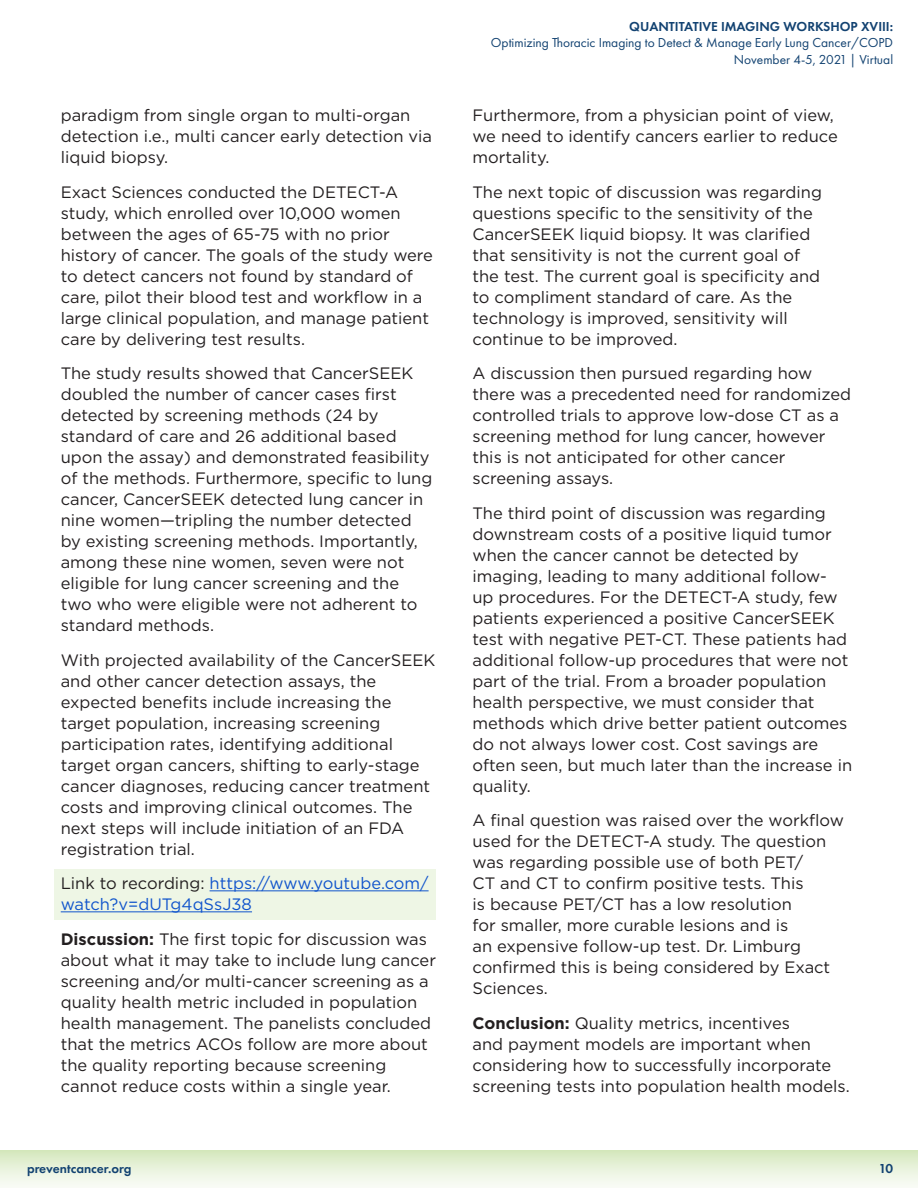
<style>
.page{position:relative;width:918px;height:1188px;background:#fff}
.page>*{position:absolute;margin:0;border:0;box-sizing:border-box;transform-origin:0 0}
.main_text{font:16.5px/21px "Gotham";color:#231f20}
.Link_highlight{font:16.5px/21px "Gotham";color:#15c}
.t1{font:13.5px/16.5px "Futura PT";color:#124271;text-align:right}
.t2{font:600 13.5px "Futura PT";color:#124271}
.s1{color:#231f20}
.s2{font-weight:700}
</style>
<div class="page">
<div style="left:0;top:1150px;width:918px;height:38px;background:linear-gradient(to bottom,#d6e8be,#fafcf8)"></div>
<div style="left:54px;top:869px;width:381px;height:51px;background:#eef6e5"></div>
<hr style="left:210px;top:890px;width:219px;height:1px;background:#15c">
<hr style="left:61px;top:911px;width:191px;height:1px;background:#15c">
<p class="main_text" style="left:61px;top:105px;width:373px">paradigm from single organ to multi-organ detection i.e., multi cancer early detection via liquid biopsy.</p>
<p class="main_text" style="left:61px;top:181px;width:374px">Exact Sciences conducted the DETECT-A study, which enrolled over 10,000 women between the ages of 65-75 with no prior history of cancer. The goals of the study were to detect cancers not found by standard of care, pilot their blood test and workflow in a large clinical population, and manage patient care by delivering test results.</p>
<p class="main_text" style="left:61px;top:363px;width:373px">The study results showed that CancerSEEK doubled the number of cancer cases first detected by screening methods (24 by standard of care and 26 additional based upon the assay) and demonstrated feasibility of the methods. Furthermore, specific to lung cancer, CancerSEEK detected lung cancer in nine women—tripling the number detected by existing screening methods. Importantly, among these nine women, seven were not eligible for lung cancer screening and the two who were eligible were not adherent to standard methods.</p>
<p class="main_text" style="left:61px;top:649px;width:376px">With projected availability of the CancerSEEK and other cancer detection assays, the expected benefits include increasing the target population, increasing screening participation rates, identifying additional target organ cancers, shifting to early-stage cancer diagnoses, reducing cancer treatment costs and improving clinical outcomes. The next steps will include initiation of an FDA registration trial.</p>
<p class="Link_highlight" style="left:61px;top:873px;width:369px"><span class="s1">Link to recording:</span> https://www.youtube.com/ watch?v=dUTg4qSsJ38</p>
<p class="main_text" style="left:61px;top:928px;width:377px"><span class="s2">Discussion:</span> The first topic for discussion was about what it may take to include lung cancer screening and/or multi-cancer screening as a quality health metric included in population health management. The panelists concluded that the metrics ACOs follow are more about the quality reporting because screening cannot reduce costs within a single year.</p>
<p class="t2" style="left:629px;top:18px;width:265px">QUANTITATIVE IMAGING WORKSHOP XVIII:</p>
<p class="t1" style="left:491px;top:34px;width:404px">Optimizing Thoracic Imaging to Detect &amp; Manage Early Lung Cancer/COPD<br>November 4-5, 2021 | Virtual</p>
<p class="main_text" style="left:472px;top:105px;width:367px">Furthermore, from a physician point of view, we need to identify cancers earlier to reduce mortality.</p>
<p class="main_text" style="left:472px;top:181px;width:351px">The next topic of discussion was regarding questions specific to the sensitivity of the CancerSEEK liquid biopsy. It was clarified that sensitivity is not the current goal of the test. The current goal is specificity and to compliment standard of care. As the technology is improved, sensitivity will continue to be improved.</p>
<p class="main_text" style="left:472px;top:363px;width:380px">A discussion then pursued regarding how there was a precedented need for randomized controlled trials to approve low-dose CT as a screening method for lung cancer, however this is not anticipated for other cancer screening assays.</p>
<p class="main_text" style="left:472px;top:502px;width:381px">The third point of discussion was regarding downstream costs of a positive liquid tumor when the cancer cannot be detected by imaging, leading to many additional follow&shy;up procedures. For the DETECT-A study, few patients experienced a positive CancerSEEK test with negative PET-CT. These patients had additional follow-up procedures that were not part of the trial. From a broader population health perspective, we must consider that methods which drive better patient outcomes do not always lower cost. Cost savings are often seen, but much later than the increase in quality.</p>
<p class="main_text" style="left:472px;top:810px;width:373px">A final question was raised over the workflow used for the DETECT-A study. The question was regarding possible use of both PET/<br>CT and CT to confirm positive tests. This<br>is because PET/CT has a low resolution<br>for smaller, more curable lesions and is<br>an expensive follow-up test. Dr. Limburg confirmed this is being considered by Exact Sciences.</p>
<p class="main_text" style="left:472px;top:1012px;width:379px"><span class="s2">Conclusion:</span> Quality metrics, incentives<br>and payment models are important when considering how to successfully incorporate screening tests into population health models.</p>
<p class="t2" style="left:27px;top:1160px;width:106px">preventcancer.org</p>
<p class="t2" style="left:879px;top:1160px;width:16px">10</p>
</div>
